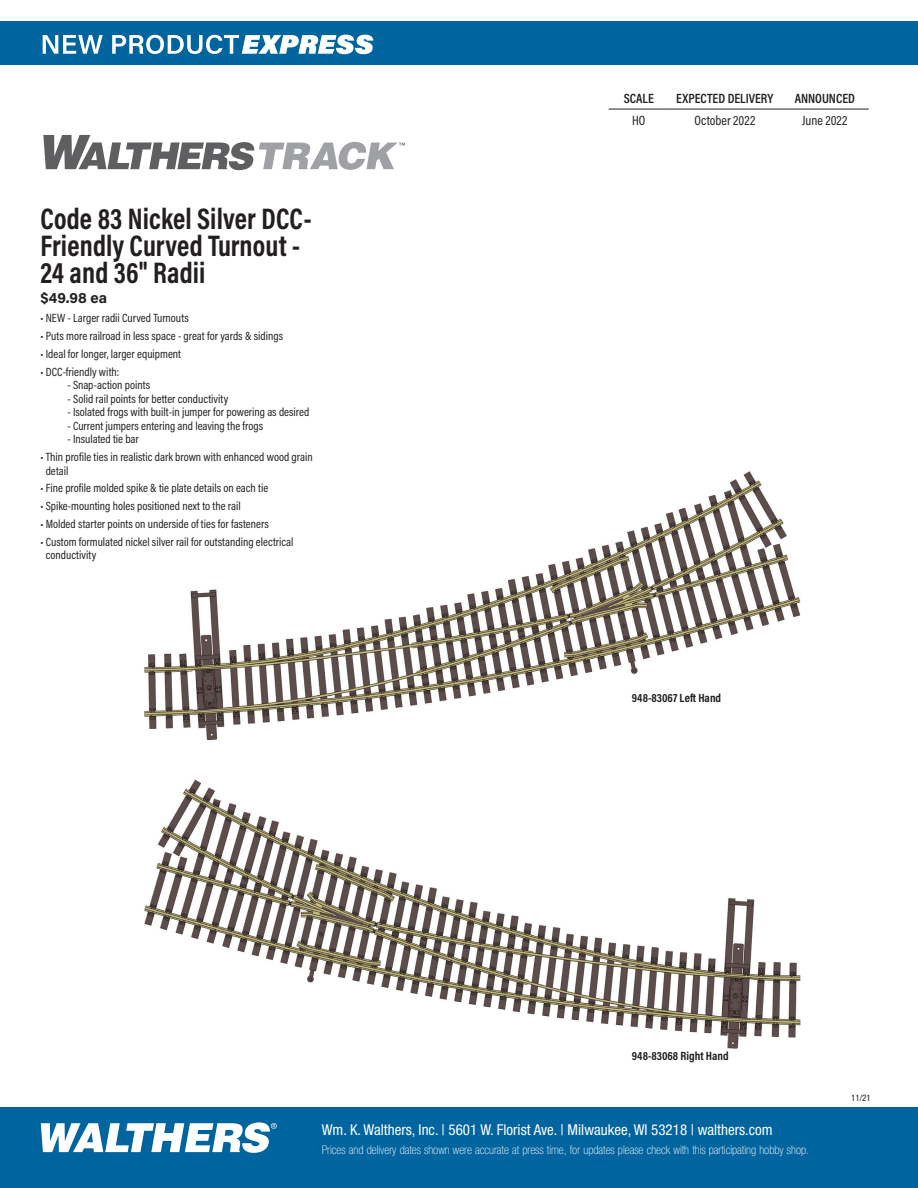
<style>
.page{position:relative;width:918px;height:1188px;background:#fff}
.page>*{position:absolute;margin:0;border:0;box-sizing:border-box;transform-origin:0 0}
.Editorial_Product_Na{font:700 30px/27px "Acumin Pro Cond";letter-spacing:.005em;color:#231f20;scale:.93 1}
.t1{font:condensed 15px "Helvetica Neue";color:#fff}
.Editorial_Price_Deli{font:700 15px "Acumin Pro";color:#231f20}
.Scale_Box{font:600 13.5px "Acumin Pro Cond";color:#231f20}
.Scale_Box-2{font:13.5px "Acumin Pro Cond";color:#231f20}
.Editorial_Bullets{font:12px/13.5px "Acumin Pro Cond";color:#231f20}
.t2{font:100 condensed 12px "Helvetica Neue";color:#fff}
.Editorial_Bullets-2{font:700 12px "Acumin Pro Cond";color:#231f20}
.t3{font:condensed 9px "Helvetica Neue";color:#231f20}
</style>
<div class="page">
<div style="left:0;top:22px;width:918px;height:43px;background:#00649e"></div>
<svg style="left:43px;top:35px;width:60px;height:19px"></svg>
<svg style="left:112px;top:35px;width:261px;height:19px"></svg>
<div style="left:0;top:1107px;width:918px;height:81px;background:#00649e"></div>
<svg style="left:41px;top:1122px;width:236px;height:31px"></svg>
<img style="left:144px;top:471px;width:657px;height:270px">
<img style="left:144px;top:779px;width:657px;height:270px">
<svg style="left:43px;top:135px;width:362px;height:35px"></svg>
<hr style="left:609px;top:109px;width:60px;height:1px;background:#231f20">
<hr style="left:669px;top:109px;width:112px;height:1px;background:#231f20">
<hr style="left:781px;top:109px;width:88px;height:1px;background:#231f20">
<p class="Editorial_Product_Na" style="left:40px;top:204px;width:293px">Code 83 Nickel Silver DCC-<br>Friendly Curved Turnout -<br>24 and 36" Radii</p>
<p class="Editorial_Price_Deli" style="left:40px;top:288px;width:68px">$49.98 ea</p>
<p class="Editorial_Bullets" style="left:40px;top:311px;width:150px">• NEW - Larger radii Curved Turnouts</p>
<p class="Editorial_Bullets" style="left:40px;top:329px;width:244px">• Puts more railroad in less space - great for yards &amp; sidings</p>
<p class="Editorial_Bullets" style="left:40px;top:347px;width:142px">• Ideal for longer, larger equipment</p>
<p class="Editorial_Bullets" style="left:40px;top:365px;width:80px">• DCC-friendly with:</p>
<p class="Editorial_Bullets" style="left:68px;top:378px;width:84px">- Snap-action points</p>
<p class="Editorial_Bullets" style="left:68px;top:392px;width:162px">- Solid rail points for better conductivity</p>
<p class="Editorial_Bullets" style="left:68px;top:405px;width:243px">- Isolated frogs with built-in jumper for powering as desired</p>
<p class="Editorial_Bullets" style="left:68px;top:419px;width:197px">- Current jumpers entering and leaving the frogs</p>
<p class="Editorial_Bullets" style="left:68px;top:432px;width:73px">- Insulated tie bar</p>
<p class="Editorial_Bullets" style="left:46px;top:450px;width:268px;text-indent:-5px">• Thin profile ties in realistic dark brown with enhanced wood grain detail</p>
<p class="Editorial_Bullets" style="left:40px;top:481px;width:229px">• Fine profile molded spike &amp; tie plate details on each tie</p>
<p class="Editorial_Bullets" style="left:40px;top:499px;width:202px">• Spike-mounting holes positioned next to the rail</p>
<p class="Editorial_Bullets" style="left:40px;top:517px;width:230px">• Molded starter points on underside of ties for fasteners</p>
<p class="Editorial_Bullets" style="left:46px;top:535px;width:249px;text-indent:-5px">• Custom formulated nickel silver rail for outstanding electrical conductivity</p>
<p class="Scale_Box" style="left:624px;top:90px;width:32px">SCALE</p>
<p class="Scale_Box" style="left:676px;top:90px;width:99px">EXPECTED DELIVERY</p>
<p class="Scale_Box" style="left:795px;top:90px;width:62px">ANNOUNCED</p>
<p class="Scale_Box-2" style="left:632px;top:112px;width:15px">HO</p>
<p class="Scale_Box-2" style="left:695px;top:112px;width:62px">October 2022</p>
<p class="Scale_Box-2" style="left:802px;top:112px;width:47px">June 2022</p>
<p class="Editorial_Bullets-2" style="left:632px;top:690px;width:91px">948-83067 Left Hand</p>
<p class="Editorial_Bullets-2" style="left:632px;top:1048px;width:98px">948-83068 Right Hand</p>
<p class="t1" style="left:322px;top:1121px;width:452px">Wm. K. Walthers, Inc. | 5601 W. Florist Ave. | Milwaukee, WI 53218 | walthers.com</p>
<p class="t2" style="left:322px;top:1143px;width:489px">Prices and delivery dates shown were accurate at press time, for updates please check with this participating hobby shop.</p>
<p class="t3" style="left:851px;top:1092px;width:21px">11/21</p>
</div>
